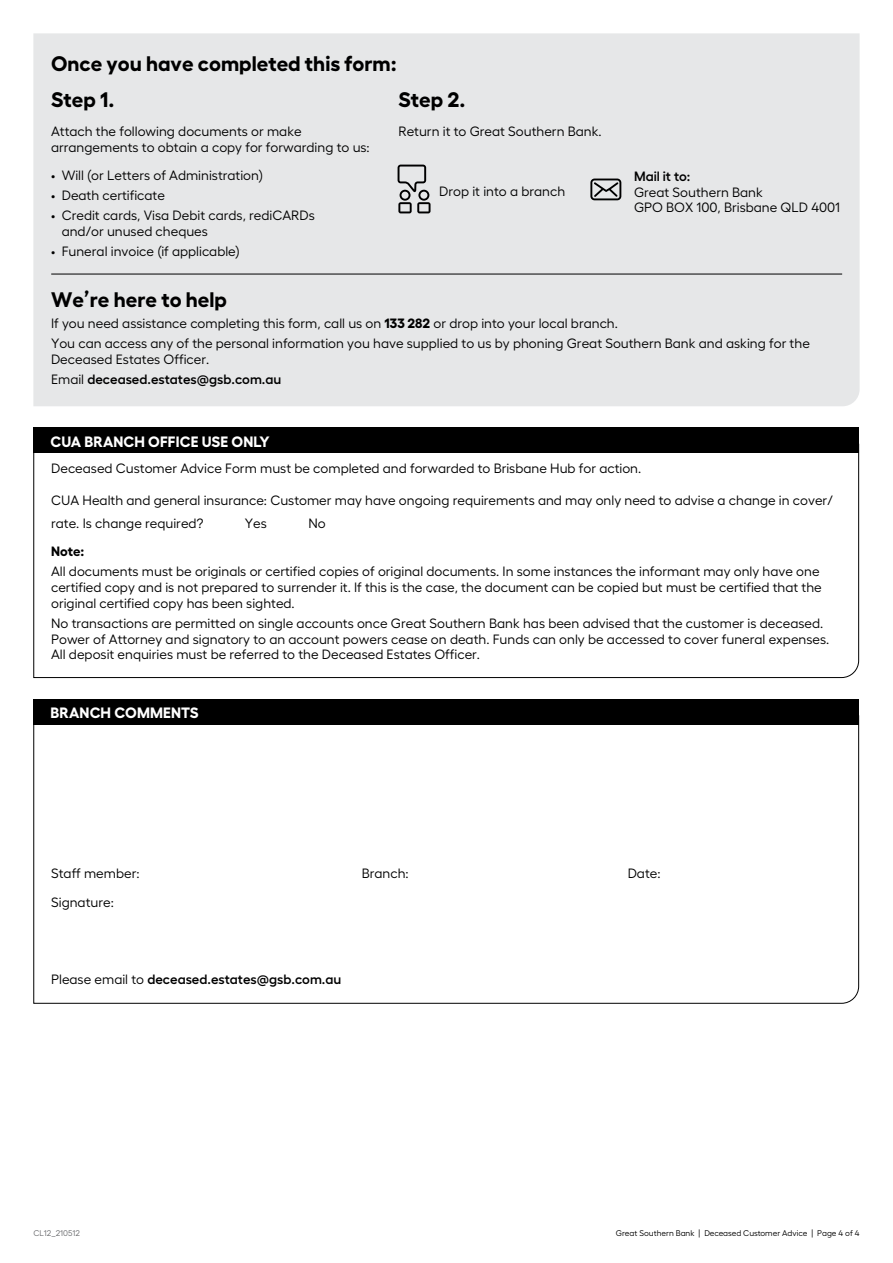
<style>
.page{position:relative;width:893px;height:1263px;background:#fff}
.page>*{position:absolute;margin:0;border:0;box-sizing:border-box;transform-origin:0 0}
.t1{font:700 21px/35.7px "Hellix";color:#000}
.t2{font:700 15px "Hellix";letter-spacing:.01em;color:#fff}
.t3{font:13.5px/15.8px "Hellix";color:#000}
.t4{font:600 13.5px "Hellix";color:#000}
.t5{font:700 13.5px "Hellix";color:#000}
.t6{font:8.25px "Hellix";color:#000}
.t7{font:8.25px "Hellix";color:#6d6e71}
.s1{font-weight:700}
.s2{font-weight:600}
.s3{font-weight:400}
</style>
<div class="page">
<div style="left:33px;top:33px;width:827px;height:373px;background:#e6e7e8"></div>
<hr style="left:51px;top:274px;width:791px;height:1px;background:#000">
<svg style="left:398px;top:165px;width:32px;height:48px;background:#a8a8a9"></svg>
<svg style="left:590px;top:179px;width:31px;height:21px"></svg>
<svg style="left:33px;top:453px;width:826px;height:225px"></svg>
<div style="left:33px;top:428px;width:826px;height:25px;background:#000"></div>
<svg style="left:33px;top:725px;width:826px;height:279px"></svg>
<div style="left:33px;top:699px;width:826px;height:26px;background:#000"></div>
<h1 class="t1" style="left:51px;top:43px;width:347px">Once you have completed this form:<br>Step 1.</h1>
<p class="t3" style="left:51px;top:122px;width:320px">Attach the following documents or make arrangements to obtain a copy for forwarding to us:</p>
<p class="t3" style="left:51px;top:166px;width:214px">• Will (or Letters of Administration)</p>
<p class="t3" style="left:51px;top:186px;width:116px">• Death certificate</p>
<p class="t3" style="left:62px;top:206px;width:255px;text-indent:-11px">• Credit cards, Visa Debit cards, rediCARDs and/or unused cheques</p>
<p class="t3" style="left:51px;top:242px;width:190px">• Funeral invoice (if applicable)</p>
<h1 class="t1" style="left:398px;top:79px;width:69px">Step 2.</h1>
<p class="t3" style="left:398px;top:122px;width:205px">Return it to Great Southern Bank.</p>
<p class="t3" style="left:439px;top:183px;width:128px">Drop it into a branch</p>
<p class="t4" style="left:634px;top:165px;width:58px">Mail it to:</p>
<p class="t3" style="left:634px;top:183px;width:208px">Great Southern Bank<br>GPO BOX 100, Brisbane QLD 4001</p>
<h1 class="t1" style="left:51px;top:280px;width:178px">We’re here to help</h1>
<p class="t3" style="left:51px;top:312px;width:760px;line-height:20px">If you need assistance completing this form, call us on <span class="s1">133 282</span> or drop into your local branch.<br>You can access any of the personal information you have supplied to us by phoning Great Southern Bank and asking for the</p>
<p class="t3" style="left:51px;top:348px;width:232px;line-height:20px">Deceased Estates Officer.<br>Email <span class="s2">deceased.estates@gsb.com.au</span></p>
<p class="t2" style="left:50px;top:429px;width:221px">CUA BRANCH OFFICE USE ONLY</p>
<p class="t3" style="left:51px;top:459px;width:592px">Deceased Customer Advice Form must be completed and forwarded to Brisbane Hub for action.</p>
<p class="t3" style="left:51px;top:488px;width:783px;line-height:22.5px">CUA Health and general insurance: Customer may have ongoing requirements and may only need to advise a change in cover/ rate. Is change required?</p>
<p class="t3" style="left:245px;top:514px;width:24px">Yes</p>
<p class="t3" style="left:308px;top:514px;width:19px">No</p>
<p class="t5" style="left:51px;top:541px;width:35px">Note:</p>
<p class="t3" style="left:51px;top:562px;width:772px">All documents must be originals or certified copies of original documents. In some instances the informant may only have one certified copy and is not prepared to surrender it. If this is the case, the document can be copied but must be certified that the original certified copy has been sighted.</p>
<p class="t3" style="left:51px;top:614px;width:780px">No transactions are permitted on single accounts once Great Southern Bank has been advised that the customer is deceased.<br>Power of Attorney and signatory to an account powers cease on death. Funds can only be accessed to cover funeral expenses.<br>All deposit enquiries must be referred to the Deceased Estates Officer.</p>
<p class="t2" style="left:50px;top:701px;width:150px">BRANCH COMMENTS</p>
<p class="t3" style="left:51px;top:864px;width:90px">Staff member:</p>
<p class="t3" style="left:362px;top:864px;width:48px">Branch:</p>
<p class="t3" style="left:628px;top:864px;width:34px">Date:</p>
<p class="t3" style="left:51px;top:893px;width:64px">Signature:</p>
<p class="t4" style="left:51px;top:968px;width:292px"><span class="s3">Please email to</span> deceased.estates@gsb.com.au</p>
<p class="t7" style="left:33px;top:1227px;width:48px">CL12_210512</p>
<p class="t6" style="left:616px;top:1227px;width:245px">Great Southern Bank | Deceased Customer Advice | Page 4 of 4</p>
</div>
